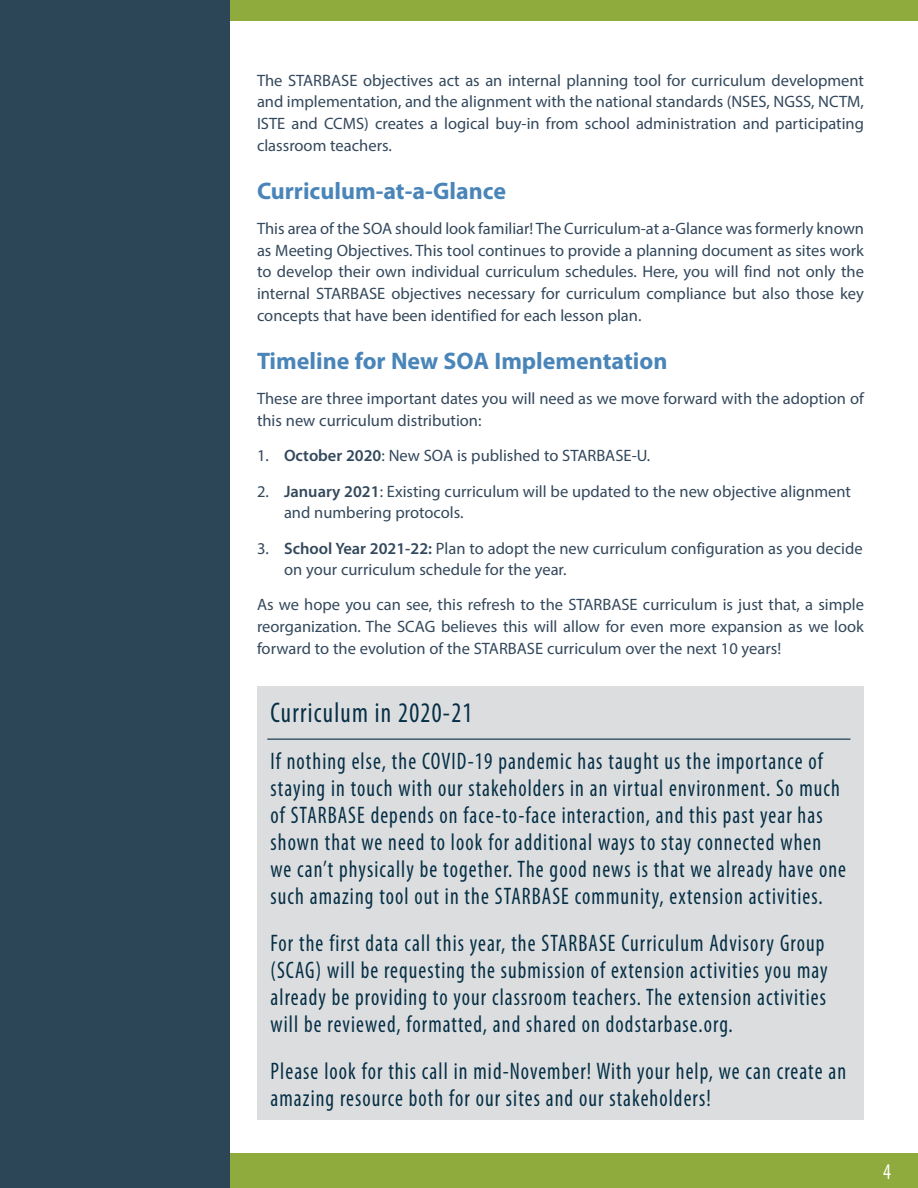
<style>
.page{position:relative;width:918px;height:1188px;background:#fff}
.page>*{position:absolute;margin:0;border:0;box-sizing:border-box;transform-origin:0 0}
.Front_Page_Quote{font:condensed 28.5px "Myriad Pro";letter-spacing:.05em;color:#052f45;scale:.9 1}
.Front_Page_Quote-2{font:condensed 24px/27px "Myriad Pro";letter-spacing:.05em;color:#052f45;scale:.9 1}
.Header-_Level_2{font:700 24px "Myriad Pro";color:#4985b9}
.t1{font:condensed 22.5px "Myriad Pro";color:#fff;scale:.9 1}
.Body_Paragraphs{font:16.5px/21.8px "Myriad Pro";color:#33485c;text-align:justify}
.s1{font-weight:600}
</style>
<div class="page">
<div style="left:54px;top:0;width:864px;height:20px;background:#8fab3d"></div>
<div style="left:230px;top:1153px;width:688px;height:35px;background:#8fab3d"></div>
<div style="left:0;top:0;width:230px;height:1188px;background:#2c4658"></div>
<div style="left:257px;top:687px;width:607px;height:433px;background:#dcdddf"></div>
<hr style="left:267px;top:739px;width:583px;height:1px;background:#052f45">
<p class="Body_Paragraphs" style="left:257px;top:69px;width:609px">The STARBASE objectives act as an internal planning tool for curriculum development and implementation, and the alignment with the national standards (NSES, NGSS, NCTM, ISTE and CCMS) creates a logical buy-in from school administration and participating classroom teachers.</p>
<p class="Header-_Level_2" style="left:257px;top:175px;width:251px">Curriculum-at-a-Glance</p>
<p class="Body_Paragraphs" style="left:257px;top:217px;width:609px">This area of the SOA should look familiar! The Curriculum-at a-Glance was formerly known as Meeting Objectives. This tool continues to provide a planning document as sites work to develop their own individual curriculum schedules. Here, you will find not only the internal STARBASE objectives necessary for curriculum compliance but also those key concepts that have been identified for each lesson plan.</p>
<p class="Header-_Level_2" style="left:257px;top:345px;width:412px">Timeline for New SOA Implementation</p>
<p class="Body_Paragraphs" style="left:257px;top:388px;width:608px">These are three important dates you will need as we move forward with the adoption of this new curriculum distribution:</p>
<p class="Body_Paragraphs" style="left:257px;top:445px;width:395px">1. <span class="s1">October 2020</span>: New SOA is published to STARBASE-U.</p>
<p class="Body_Paragraphs" style="left:284px;top:480px;width:569px;text-indent:-27px">2. <span class="s1">January 2021</span>: Existing curriculum will be updated to the new objective alignment and numbering protocols.</p>
<p class="Body_Paragraphs" style="left:284px;top:537px;width:580px;text-indent:-27px">3. <span class="s1">School Year 2021-22:</span> Plan to adopt the new curriculum configuration as you decide on your curriculum schedule for the year.</p>
<p class="Body_Paragraphs" style="left:257px;top:594px;width:609px">As we hope you can see, this refresh to the STARBASE curriculum is just that, a simple reorganization. The SCAG believes this will allow for even more expansion as we look forward to the evolution of the STARBASE curriculum over the next 10 years!</p>
<p class="Front_Page_Quote" style="left:271px;top:695px;width:226px">Curriculum in 2020-21</p>
<p class="Front_Page_Quote-2" style="left:271px;top:747px;width:641px">If nothing else, the COVID-19 pandemic has taught us the importance of staying in touch with our stakeholders in an virtual environment. So much of STARBASE depends on face-to-face interaction, and this past year has shown that we need to look for additional ways to stay connected when we can’t physically be together. The good news is that we already have one such amazing tool out in the STARBASE community, extension activities.</p>
<p class="Front_Page_Quote-2" style="left:271px;top:929px;width:621px">For the first data call this year, the STARBASE Curriculum Advisory Group (SCAG) will be requesting the submission of extension activities you may already be providing to your classroom teachers. The extension activities will be reviewed, formatted, and shared on dodstarbase.org.</p>
<p class="Front_Page_Quote-2" style="left:271px;top:1058px;width:641px">Please look for this call in mid-November! With your help, we can create an amazing resource both for our sites and our stakeholders!</p>
<h3 class="t1" style="left:883px;top:1158px;width:10px">4</h3>
</div>
